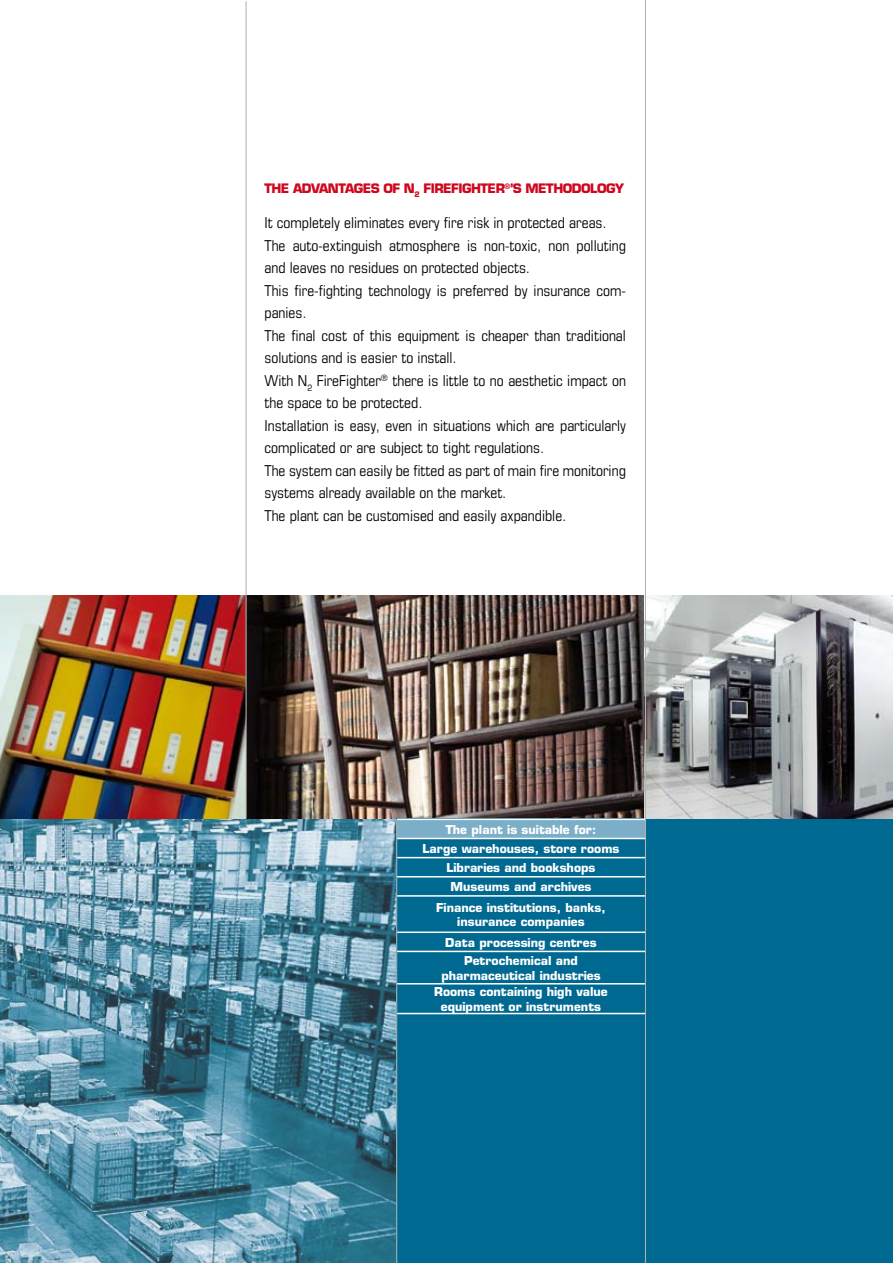
<style>
.page{position:relative;width:893px;height:1263px;background:#fff}
.page>*{position:absolute;margin:0;border:0;box-sizing:border-box;transform-origin:0 0}
.t1{font:condensed 15px/22.5px "Eurostile";color:#000}
.t2{font:700 12.75px "Eurostile";letter-spacing:-.04em;color:#cd071e}
.t3{font:700 12px/19.2px "Eurostile";color:#fff;text-align:center}
</style>
<div class="page">
<img style="left:0;top:819px;width:396px;height:444px">
<img style="left:0;top:595px;width:893px;height:224px">
<div style="left:396px;top:819px;width:497px;height:444px;background:#006992"></div>
<div style="left:397px;top:819px;width:248px;height:19px;background:#7caec8"></div>
<hr style="left:397px;top:819px;width:248px;height:1px;background:#fff">
<hr style="left:397px;top:838px;width:248px;height:1px;background:#fff">
<hr style="left:397px;top:857px;width:248px;height:1px;background:#fff">
<hr style="left:397px;top:876px;width:248px;height:1px;background:#fff">
<hr style="left:397px;top:895px;width:248px;height:2px;background:#fff">
<hr style="left:397px;top:931px;width:248px;height:2px;background:#fff">
<hr style="left:397px;top:951px;width:248px;height:1px;background:#fff">
<hr style="left:397px;top:983px;width:248px;height:1px;background:#fff">
<hr style="left:397px;top:1013px;width:248px;height:1px;background:#fff">
<hr style="left:645px;top:0;width:1px;height:1263px;background:#b1b3b4">
<hr style="left:396px;top:819px;width:1px;height:444px;background:#b1b3b4">
<hr style="left:246px;top:1px;width:1px;height:818px;background:#b1b3b4">
<p class="t2" style="left:264px;top:180px;width:203px">THE ADVANTAGES OF N<sub>2</sub> Fire Fighter</p>
<p class="t2" style="left:504px;top:180px;width:121px"><sup>®</sup>’S METHODOLOGY</p>
<p class="t1" style="left:264px;top:211px;width:363px">It completely eliminates every fire risk in protected areas.<br>The auto-extinguish atmosphere is non-toxic, non polluting and leaves no residues on protected objects.<br>This fire-fighting technology is preferred by insurance com&shy;panies.<br>The final cost of this equipment is cheaper than traditional solutions and is easier to install.<br>With N<sub>2</sub> FireFighter<sup>®</sup> there is little to no aesthetic impact on the space to be protected.<br>Installation is easy, even in situations which are particularly complicated or are subject to tight regulations.<br>The system can easily be fitted as part of main fire monitoring systems already available on the market.<br>The plant can be customised and easily axpandible.</p>
<p class="t3" style="left:423px;top:820px;width:198px">The plant is suitable for:<br>Large warehouses, store rooms<br>Libraries and bookshops<br>Museums and archives</p>
<p class="t3" style="left:436px;top:900px;width:171px;line-height:14.4px">Finance institutions, banks, insurance companies</p>
<p class="t3" style="left:445px;top:933px;width:153px;line-height:18.6px">Data processing centres<br>Petrochemical and</p>
<p class="t3" style="left:434px;top:967px;width:175px;line-height:16.6px">pharmaceutical industries<br>Rooms containing high value</p>
<p class="t3" style="left:441px;top:996px;width:162px">equipment or instruments</p>
</div>
